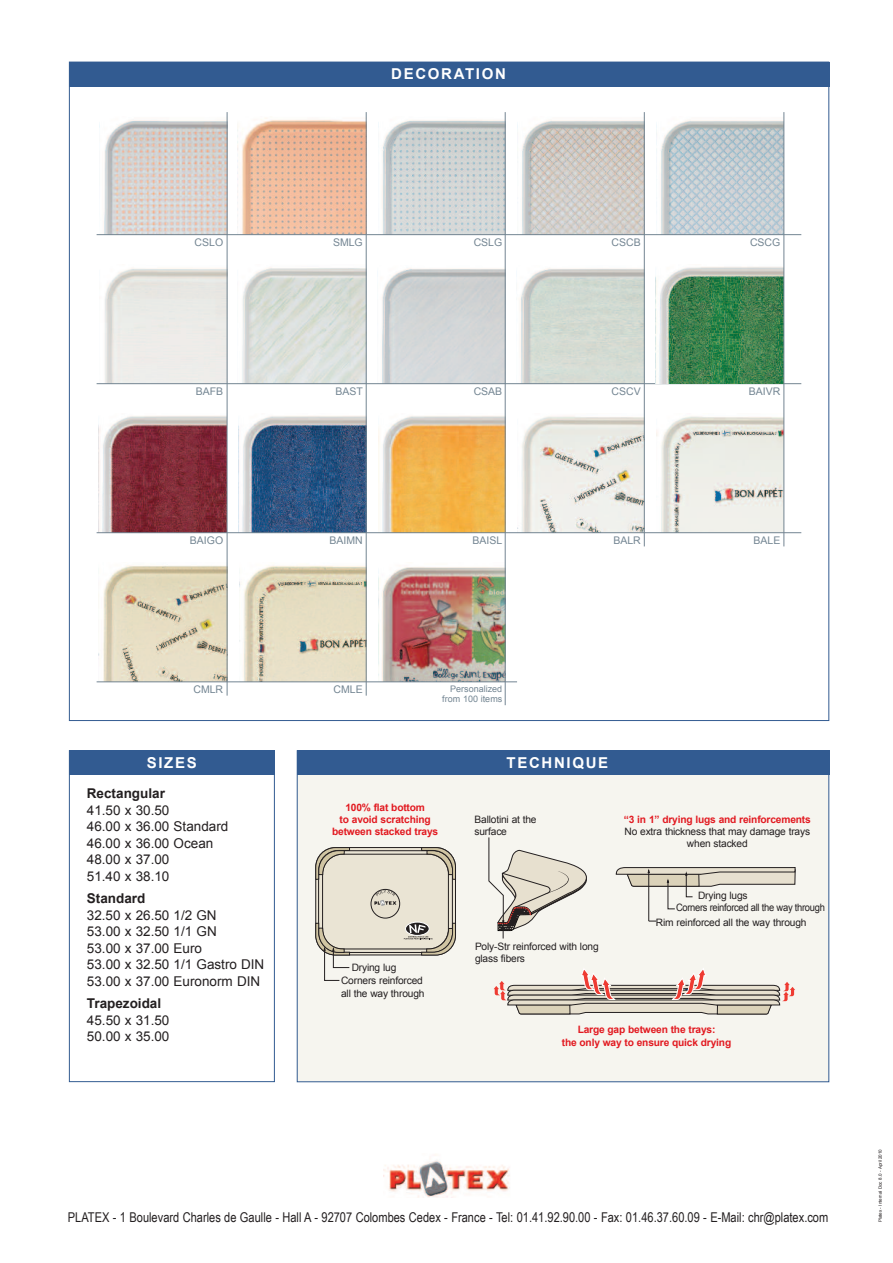
<style>
.page{position:relative;width:893px;height:1263px;background:#fff}
.page>*{position:absolute;margin:0;border:0;box-sizing:border-box;transform-origin:0 0}
.t1{font:700 15px "Arial";letter-spacing:.11em;color:#fff}
.t2{font:13.5px/16.5px "Arial";color:#231f20}
.t3{font:13.5px "Arial Narrow";color:#231f20}
.t4{font:700 13.5px "Arial";color:#231f20}
.t5{font:10.5px "Arial";color:#738592}
.t6{font:10.2px/12.3px "Arial";letter-spacing:-.015em;color:#231f20}
.t7{font:700 10.2px/12.3px "Arial";letter-spacing:-.015em;color:#e21a21;text-align:center}
.t8{font:10.2px/12px "Arial";letter-spacing:-.035em;color:#231f20}
.t9{font:9px/10.5px "Arial";color:#738592;text-align:right}
.t10{font:4.5px "Arial";color:#231f20}
</style>
<div class="page">
<div style="left:69px;top:62px;width:760px;height:24px;background:#325b91"></div>
<img style="left:98px;top:414px;width:129px;height:118px">
<div style="left:299px;top:775px;width:528px;height:305px;background:#f6f5ef"></div>
<div style="left:316px;top:847px;width:140px;height:108px;border:1px solid #231f20;border-radius:20px"></div>
<svg style="left:319px;top:851px;width:133px;height:101px"></svg>
<div style="left:318px;top:850px;width:135px;height:102px;border:1px solid #231f20;border-radius:20px"></div>
<div style="left:323px;top:854px;width:125px;height:95px;background:#eae4d4;border-radius:20px"></div>
<div style="left:322px;top:854px;width:127px;height:95px;border:1px solid #231f20;border-radius:20px"></div>
<svg style="left:421px;top:847px;width:35px;height:33px"></svg>
<svg style="left:315px;top:847px;width:35px;height:33px"></svg>
<div style="left:405px;top:922px;width:24px;height:13px;background:#f1f1ef;border-radius:50%"></div>
<div style="left:405px;top:922px;width:24px;height:14px;border:1px solid #fff;border-radius:50%"></div>
<svg style="left:404px;top:923px;width:52px;height:32px"></svg>
<div style="left:371px;top:889px;width:29px;height:29px;background:#e7e0cf;border-radius:50%"></div>
<div style="left:371px;top:889px;width:29px;height:29px;border:1px solid #231f20;border-radius:50%"></div>
<svg style="left:374px;top:890px;width:23px;height:16px"></svg>
<svg style="left:494px;top:967px;width:301px;height:47px"></svg>
<svg style="left:315px;top:923px;width:35px;height:58px"></svg>
<svg style="left:488px;top:837px;width:308px;height:101px"></svg>
<img style="left:242px;top:116px;width:124px;height:118px">
<img style="left:378px;top:116px;width:127px;height:118px">
<img style="left:517px;top:116px;width:127px;height:118px">
<img style="left:656px;top:116px;width:128px;height:118px">
<img style="left:104px;top:116px;width:123px;height:118px">
<img style="left:242px;top:265px;width:124px;height:118px">
<img style="left:382px;top:265px;width:123px;height:118px">
<img style="left:520px;top:266px;width:124px;height:117px">
<img style="left:105px;top:265px;width:122px;height:118px">
<img style="left:378px;top:414px;width:127px;height:118px">
<img style="left:517px;top:414px;width:127px;height:118px">
<img style="left:657px;top:414px;width:127px;height:118px">
<img style="left:239px;top:562px;width:127px;height:120px">
<img style="left:378px;top:562px;width:127px;height:120px">
<img style="left:99px;top:562px;width:128px;height:120px">
<div style="left:69px;top:750px;width:206px;height:25px;background:#325b91"></div>
<div style="left:69px;top:750px;width:206px;height:332px;border:1px solid #325b91"></div>
<div style="left:297px;top:750px;width:532px;height:25px;background:#325b91"></div>
<img style="left:383px;top:1154px;width:127px;height:43px">
<hr style="left:97px;top:682px;width:420px;height:1px;background:#738592">
<img style="left:242px;top:414px;width:124px;height:118px">
<hr style="left:97px;top:234px;width:704px;height:1px;background:#738592">
<hr style="left:97px;top:383px;width:704px;height:1px;background:#738592">
<hr style="left:97px;top:532px;width:704px;height:1px;background:#738592">
<img style="left:655px;top:265px;width:129px;height:118px">
<hr style="left:784px;top:112px;width:1px;height:434px;background:#738592">
<hr style="left:227px;top:112px;width:1px;height:584px;background:#738592">
<hr style="left:366px;top:112px;width:1px;height:584px;background:#738592">
<hr style="left:505px;top:112px;width:1px;height:593px;background:#738592">
<hr style="left:644px;top:112px;width:1px;height:434px;background:#738592">
<p class="t1" style="left:391px;top:66px;width:116px">decoration</p>
<p class="t5" style="left:195px;top:236px;width:30px">CSLO</p>
<p class="t5" style="left:333px;top:236px;width:31px">SMLG</p>
<p class="t5" style="left:474px;top:236px;width:30px">CSLG</p>
<p class="t5" style="left:612px;top:236px;width:31px">CSCB</p>
<p class="t5" style="left:750px;top:236px;width:32px">CSCG</p>
<p class="t5" style="left:196px;top:385px;width:29px">BAFB</p>
<p class="t5" style="left:335px;top:385px;width:29px">BAST</p>
<p class="t5" style="left:474px;top:385px;width:30px">CSAB</p>
<p class="t5" style="left:612px;top:385px;width:31px">CSCV</p>
<p class="t5" style="left:749px;top:385px;width:33px">BAIVR</p>
<p class="t5" style="left:190px;top:534px;width:35px">BAIGO</p>
<p class="t5" style="left:330px;top:534px;width:35px">BAIMN</p>
<p class="t5" style="left:473px;top:534px;width:31px">BAISL</p>
<p class="t5" style="left:613px;top:534px;width:29px">BALR</p>
<p class="t5" style="left:753px;top:534px;width:28px">BALE</p>
<p class="t5" style="left:193px;top:683px;width:31px">CMLR</p>
<p class="t5" style="left:334px;top:683px;width:31px">CMLE</p>
<p class="t9" style="left:442px;top:683px;width:62px">Personalized from 100 items</p>
<p class="t1" style="left:147px;top:754px;width:52px">siZes</p>
<p class="t1" style="left:507px;top:754px;width:103px">tecHniQUe</p>
<p class="t4" style="left:87px;top:786px;width:80px">rectangular</p>
<p class="t2" style="left:87px;top:802px;width:143px">41.50 x 30.50<br>46.00 x 36.00 Standard<br>46.00 x 36.00 Ocean<br>48.00 x 37.00<br>51.40 x 38.10</p>
<p class="t4" style="left:87px;top:891px;width:60px">standard</p>
<p class="t2" style="left:87px;top:907px;width:179px">32.50 x 26.50 1/2 GN<br>53.00 x 32.50 1/1 GN<br>53.00 x 37.00 Euro<br>53.00 x 32.50 1/1 Gastro DIN<br>53.00 x 37.00 Euronorm DIN</p>
<p class="t4" style="left:87px;top:996px;width:76px">trapezoidal</p>
<p class="t2" style="left:87px;top:1012px;width:84px">45.50 x 31.50<br>50.00 x 35.00</p>
<p class="t7" style="left:332px;top:801px;width:108px">100% flat bottom<br>to avoid scratching between stacked trays</p>
<p class="t6" style="left:341px;top:960px;width:83px;line-height:13.5px;text-indent:11px">Drying lug<br>Corners reinforced</p>
<p class="t6" style="left:341px;top:987px;width:85px">all the way through</p>
<p class="t6" style="left:474px;top:813px;width:64px">Ballotini at the surface</p>
<p class="t6" style="left:475px;top:940px;width:125px">Poly-Str reinforced with long glass fibers</p>
<p class="t7" style="left:624px;top:813px;width:188px">“3 in 1” drying lugs and reinforcements</p>
<p class="t6" style="left:625px;top:825px;width:187px;text-align:center">No extra thickness that may damage trays when stacked</p>
<p class="t8" style="left:676px;top:889px;width:150px;text-indent:22px">Drying lugs<br>Corners reinforced all the way through</p>
<p class="t6" style="left:656px;top:916px;width:152px">Rim reinforced all the way through</p>
<p class="t7" style="left:562px;top:1024px;width:171px">large gap between the trays:<br>the only way to ensure quick drying</p>
<p class="t3" style="left:68px;top:1209px;width:762px">PLATEX - 1 Boulevard Charles de Gaulle - Hall A - 92707 Colombes Cedex - France - Tel: 01.41.92.90.00 - Fax: 01.46.37.60.09 - E-Mail: chr@platex.com</p>
<p class="t10" style="left:878px;top:1222px;width:75px;rotate:-90deg">Platex - Internal Doc 8.0 - April 2010</p>
</div>
